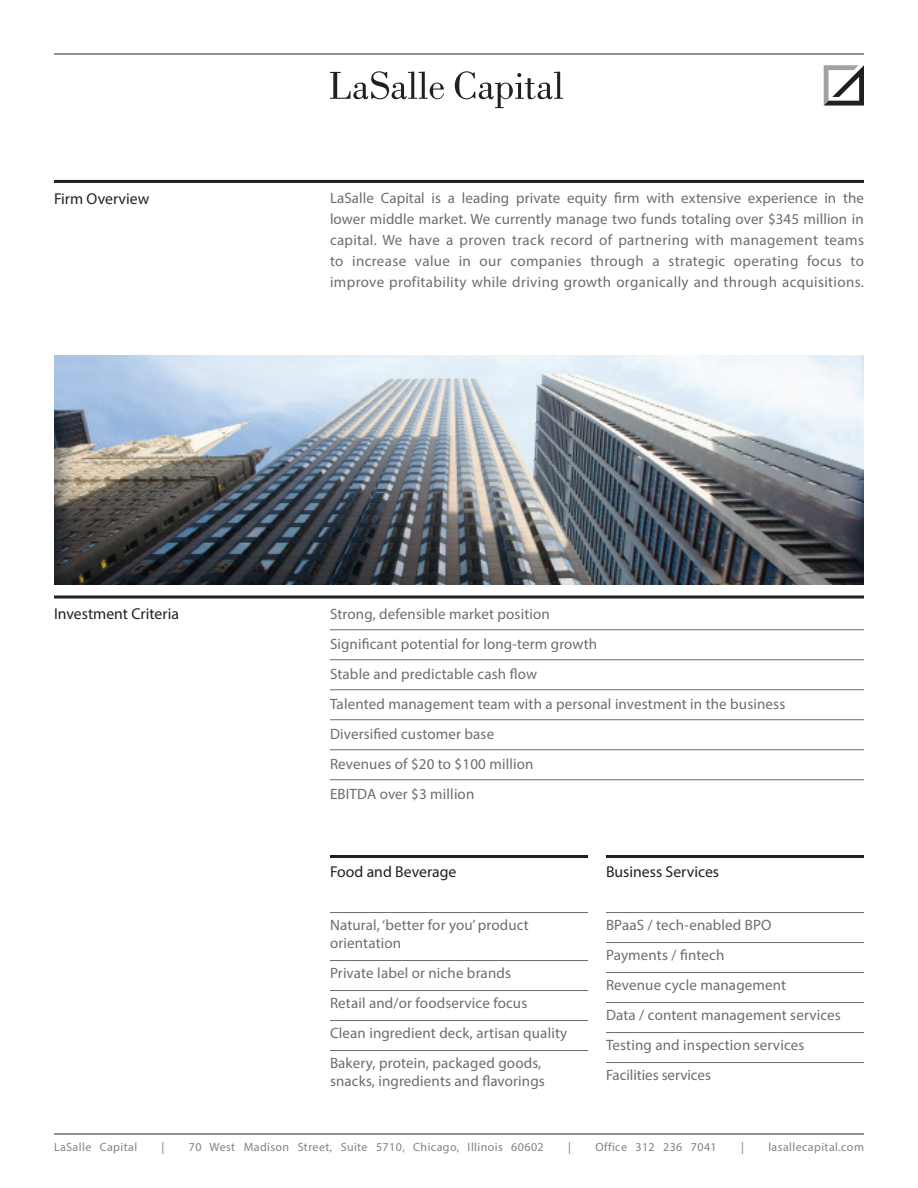
<style>
.page{position:relative;width:918px;height:1188px;background:#fff}
.page>*{position:absolute;margin:0;border:0;box-sizing:border-box;transform-origin:0 0}
.t1{font:15.75px "Myriad Pro";color:#231f20}
.t2{font:15px/21px "Myriad Pro";letter-spacing:.01em;color:#6c6d70}
.t3{font:12px "Myriad Pro";letter-spacing:.035em;color:#808285}
</style>
<div class="page">
<hr style="left:54px;top:596px;width:810px;height:2px;background:#231f20">
<svg style="left:824px;top:65px;width:40px;height:41px"></svg>
<hr style="left:54px;top:180px;width:810px;height:3px;background:#231f20">
<hr style="left:54px;top:54px;width:810px;height:1px;background:#231f20">
<svg style="left:330px;top:71px;width:114px;height:28px"></svg>
<svg style="left:455px;top:71px;width:108px;height:37px"></svg>
<hr style="left:54px;top:1134px;width:810px;height:1px;background:#231f20">
<hr style="left:330px;top:629px;width:534px;height:1px;background:#6c6d70">
<hr style="left:330px;top:659px;width:534px;height:1px;background:#6c6d70">
<hr style="left:330px;top:689px;width:534px;height:1px;background:#6c6d70">
<hr style="left:330px;top:719px;width:534px;height:1px;background:#6c6d70">
<hr style="left:330px;top:749px;width:534px;height:1px;background:#6c6d70">
<hr style="left:330px;top:779px;width:534px;height:1px;background:#6c6d70">
<hr style="left:606px;top:855px;width:258px;height:3px;background:#231f20">
<hr style="left:330px;top:855px;width:258px;height:3px;background:#231f20">
<hr style="left:330px;top:912px;width:258px;height:1px;background:#6c6d70">
<hr style="left:330px;top:960px;width:258px;height:1px;background:#6c6d70">
<hr style="left:330px;top:990px;width:258px;height:1px;background:#6c6d70">
<hr style="left:330px;top:1020px;width:258px;height:1px;background:#6c6d70">
<hr style="left:330px;top:1050px;width:258px;height:1px;background:#6c6d70">
<hr style="left:606px;top:912px;width:258px;height:1px;background:#6c6d70">
<hr style="left:606px;top:942px;width:258px;height:1px;background:#6c6d70">
<hr style="left:606px;top:972px;width:258px;height:1px;background:#6c6d70">
<hr style="left:606px;top:1002px;width:258px;height:1px;background:#6c6d70">
<hr style="left:606px;top:1032px;width:258px;height:1px;background:#6c6d70">
<hr style="left:606px;top:1062px;width:258px;height:1px;background:#6c6d70">
<img style="left:54px;top:356px;width:810px;height:229px">
<p class="t1" style="left:54px;top:189px;width:97px">Firm Overview</p>
<p class="t1" style="left:54px;top:604px;width:126px">Investment Criteria</p>
<p class="t2" style="left:330px;top:187px;width:536px;text-align:justify">LaSalle Capital is a leading private equity firm with extensive experience in the lower middle market. We currently manage two funds totaling over $345 million in capital. We have a proven track record of partnering with management teams to increase value in our companies through a strategic operating focus to improve profitability while driving growth organically and through acquisitions.</p>
<p class="t2" style="left:330px;top:603px;width:221px">Strong, defensible market position</p>
<p class="t2" style="left:330px;top:633px;width:269px">Significant potential for long-term growth</p>
<p class="t2" style="left:330px;top:663px;width:209px">Stable and predictable cash flow</p>
<p class="t2" style="left:330px;top:693px;width:457px">Talented management team with a personal investment in the business</p>
<p class="t2" style="left:330px;top:723px;width:166px">Diversified customer base</p>
<p class="t2" style="left:330px;top:753px;width:205px">Revenues of $20 to $100 million</p>
<p class="t2" style="left:330px;top:783px;width:146px">EBITDA over $3 million</p>
<p class="t1" style="left:330px;top:862px;width:128px">Food and Beverage</p>
<p class="t1" style="left:606px;top:862px;width:115px">Business Services</p>
<p class="t2" style="left:330px;top:916px;width:200px;line-height:18px">Natural, ‘better for you’ product orientation</p>
<p class="t2" style="left:330px;top:962px;width:183px">Private label or niche brands</p>
<p class="t2" style="left:330px;top:992px;width:199px">Retail and/or foodservice focus</p>
<p class="t2" style="left:330px;top:1022px;width:239px">Clean ingredient deck, artisan quality</p>
<p class="t2" style="left:330px;top:1054px;width:216px;line-height:18px">Bakery, protein, packaged goods, snacks, ingredients and flavorings</p>
<p class="t2" style="left:606px;top:914px;width:167px">BPaaS / tech-enabled BPO</p>
<p class="t2" style="left:606px;top:944px;width:120px">Payments / fintech</p>
<p class="t2" style="left:606px;top:974px;width:182px">Revenue cycle management</p>
<p class="t2" style="left:606px;top:1004px;width:236px">Data / content management services</p>
<p class="t2" style="left:606px;top:1034px;width:200px">Testing and inspection services</p>
<p class="t2" style="left:606px;top:1064px;width:106px">Facilities services</p>
<p class="t3" style="left:54px;top:1140px;width:85px">LaSalle Capital</p>
<p class="t3" style="left:162px;top:1140px;width:4px">|</p>
<p class="t3" style="left:189px;top:1140px;width:356px">70 West Madison Street, Suite 5710, Chicago, Illinois 60602</p>
<p class="t3" style="left:568px;top:1140px;width:4px">|</p>
<p class="t3" style="left:595px;top:1140px;width:123px">Office 312 236 7041</p>
<p class="t3" style="left:741px;top:1140px;width:4px">|</p>
<p class="t3" style="left:768px;top:1140px;width:97px">lasallecapital.com</p>
</div>
